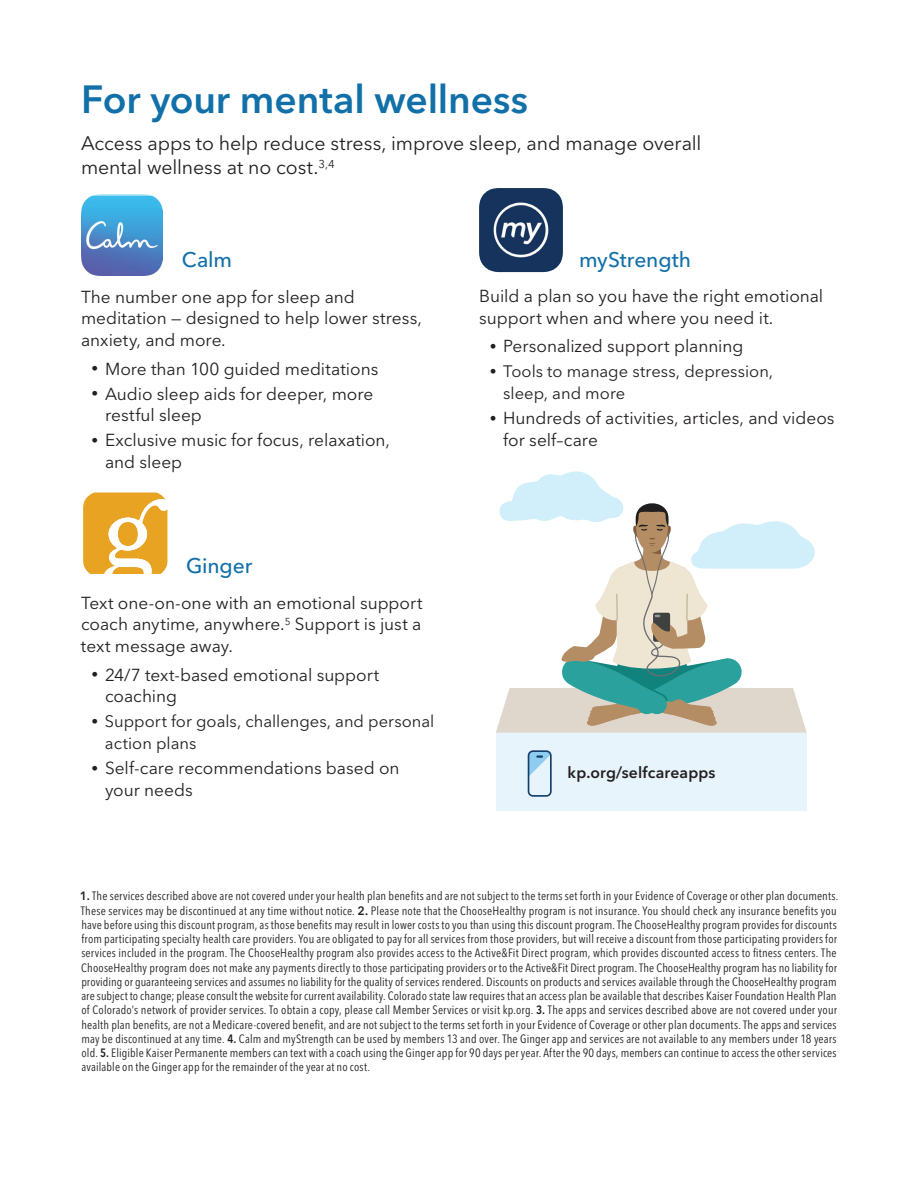
<style>
.page{position:relative;width:918px;height:1188px;background:#fff}
.page>*{position:absolute;margin:0;border:0;box-sizing:border-box;transform-origin:0 0}
.t1{font:600 39px "Avenir Next LT Pro";letter-spacing:-.005em;color:#1270a8}
.t2{font:500 21px "Avenir Next LT Pro";letter-spacing:-.005em;color:#1270a8}
.t3{font:19.5px/24px "Avenir Next LT Pro";letter-spacing:-.005em;color:#231f20}
.t4{font:17.25px/21.8px "Avenir Next LT Pro";color:#231f20}
.t5{font:16.5px/21.8px "Avenir Next LT Pro";color:#231f20}
.t6{font:600 15.75px "Avenir Next LT Pro";letter-spacing:.01em;color:#231f20}
.t7{font:condensed 12px/14.2px "Avenir Next LT Pro";letter-spacing:.01em;color:#231f20}
.s1{font-size:13.5px}
.s2{font-weight:600;font-stretch:normal}
.s3{font-weight:600}
</style>
<div class="page">
<div style="left:496px;top:733px;width:311px;height:78px;background:#e8f4fb"></div>
<img style="left:81px;top:196px;width:81px;height:80px">
<div style="left:79px;top:194px;width:86px;height:86px;border:1px solid #fff"></div>
<svg style="left:83px;top:492px;width:85px;height:82px"></svg>
<svg style="left:496px;top:471px;width:319px;height:262px"></svg>
<svg style="left:528px;top:750px;width:24px;height:47px"></svg>
<img style="left:479px;top:188px;width:84px;height:85px">
<h1 class="t1" style="left:81px;top:75px;width:449px">For your mental wellness</h1>
<h3 class="t3" style="left:81px;top:131px;width:622px">Access apps to help reduce stress, improve sleep, and manage overall mental wellness at no cost.<sup>3,4</sup></h3>
<h2 class="t2" style="left:182px;top:248px;width:52px">Calm</h2>
<h3 class="t4" style="left:81px;top:286px;width:342px">The number one app for sleep and meditation — designed to help lower stress, anxiety, and more.</h3>
<h3 class="t4" style="left:92px;top:358px;width:288px"><span class="s1">•</span> More than 100 guided meditations</h3>
<h3 class="t4" style="left:105px;top:383px;width:270px;text-indent:-13px"><span class="s1">•</span> Audio sleep aids for deeper, more restful sleep</h3>
<h3 class="t4" style="left:105px;top:430px;width:286px;text-indent:-13px"><span class="s1">•</span> Exclusive music for focus, relaxation, and sleep</h3>
<h2 class="t2" style="left:186px;top:553px;width:68px">Ginger</h2>
<h3 class="t4" style="left:81px;top:592px;width:343px;text-align:justify">Text one-on-one with an emotional support coach anytime, anywhere.<sup>5</sup> Support is just a text message away.</h3>
<h3 class="t4" style="left:105px;top:664px;width:276px;text-indent:-13px"><span class="s1">•</span> 24/7 text-based emotional support coaching</h3>
<h3 class="t5" style="left:105px;top:711px;width:331px;text-indent:-13px"><span class="s1">•</span> Support for goals, challenges, and personal action plans</h3>
<h3 class="t4" style="left:105px;top:757px;width:296px;text-indent:-13px"><span class="s1">•</span> Self-care recommendations based on your needs</h3>
<h2 class="t2" style="left:579px;top:247px;width:114px">myStrength</h2>
<h3 class="t4" style="left:479px;top:285px;width:346px">Build a plan so you have the right emotional support when and where you need it.</h3>
<h3 class="t4" style="left:490px;top:336px;width:255px"><span class="s1">•</span> Personalized support planning</h3>
<h3 class="t5" style="left:503px;top:361px;width:271px;text-indent:-13px"><span class="s1">•</span> Tools to manage stress, depression, sleep, and more</h3>
<h3 class="t4" style="left:503px;top:407px;width:333px;text-indent:-13px"><span class="s1">•</span> Hundreds of activities, articles, and videos for self–care</h3>
<h3 class="t6" style="left:568px;top:762px;width:149px">kp.org/selfcareapps</h3>
<p class="t7" style="left:80px;top:889px;width:760px"><span class="s2">1.</span> The services described above are not covered under your health plan benefits and are not subject to the terms set forth in your Evidence of Coverage or other plan documents.<br>These services may be discontinued at any time without notice. <span class="s2">2.</span> Please note that the ChooseHealthy program is not insurance. You should check any insurance benefits you have before using this discount program, as those benefits may result in lower costs to you than using this discount program. The ChooseHealthy program provides for discounts from participating specialty health care providers. You are obligated to pay for all services from those providers, but will receive a discount from those participating providers for services included in the program. The ChooseHealthy program also provides access to the Active&amp;Fit Direct program, which provides discounted access to fitness centers. The ChooseHealthy program does not make any payments directly to those participating providers or to the Active&amp;Fit Direct program. The ChooseHealthy program has no liability for providing or guaranteeing services and assumes no liability for the quality of services rendered. Discounts on products and services available through the ChooseHealthy program are subject to change; please consult the website for current availability. Colorado state law requires that an access plan be available that describes Kaiser Foundation Health Plan of Colorado’s network of provider services. To obtain a copy, please call Member Services or visit kp.org. <span class="s3">3.</span> The apps and services described above are not covered under your health plan benefits, are not a Medicare-covered benefit, and are not subject to the terms set forth in your Evidence of Coverage or other plan documents. The apps and services may be discontinued at any time. <span class="s3">4.</span> Calm and myStrength can be used by members 13 and over. The Ginger app and services are not available to any members under 18 years old. <span class="s3">5.</span> Eligible Kaiser Permanente members can text with a coach using the Ginger app for 90 days per year. After the 90 days, members can continue to access the other services available on the Ginger app for the remainder of the year at no cost.</p>
</div>
